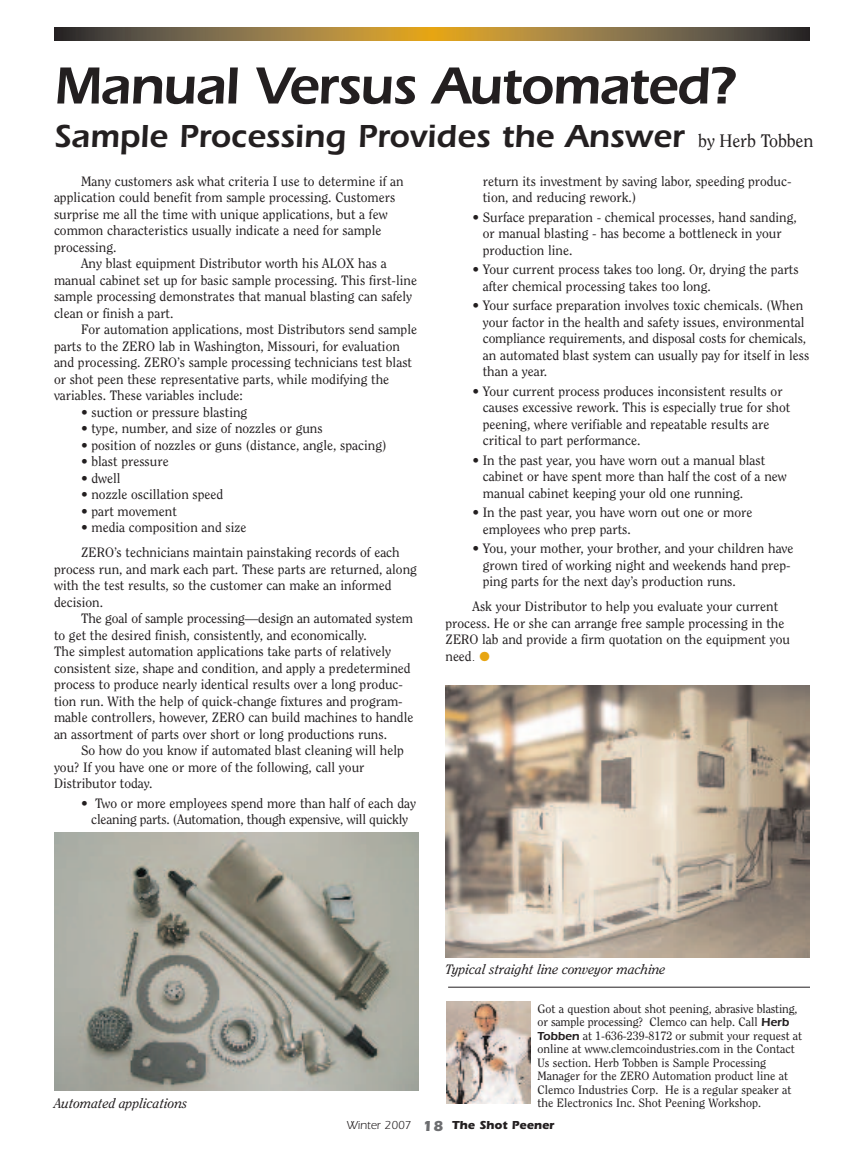
<style>
.page{position:relative;width:864px;height:1161px;background:#fff}
.page>*{position:absolute;margin:0;border:0;box-sizing:border-box;transform-origin:0 0}
.t1{font:600 54px "Itc Eras";letter-spacing:-.025em;color:#231f20}
.t2{font:600 33px "Itc Eras";color:#231f20}
.t3{font:13.5px/16.5px "Clearface";color:#231f20}
.t4{font:13.5px/16.5px "Clearface";letter-spacing:-.02em;color:#231f20;text-align:center}
.t5{font:italic 13.5px "Clearface";color:#231f20}
.t6{font:12px/13.5px "Clearface";color:#231f20}
.t7{font:700 12px "Itc Eras";color:#231f20}
.s1{font-family:"Clearface";font-weight:400;font-size:18px}
.s2{font-family:"Itc Eras";font-size:13.2px}
.s3{color:#e7a512}
.s4{font-family:"Itc Eras";font-weight:600}
.s5{font-weight:400}
.s6{font-size:15px;color:#6c6d70}
</style>
<div class="page">
<div style="left:333px;top:27px;width:198px;height:13px;background:#b79041"></div>
<div style="left:340px;top:27px;width:184px;height:13px;background:#bb923f"></div>
<div style="left:349px;top:27px;width:166px;height:13px;background:#bf943c"></div>
<div style="left:357px;top:27px;width:150px;height:13px;background:#c39639"></div>
<div style="left:366px;top:27px;width:132px;height:13px;background:#c79836"></div>
<div style="left:373px;top:27px;width:118px;height:13px;background:#cb9a33"></div>
<div style="left:382px;top:27px;width:100px;height:13px;background:#cf9c30"></div>
<div style="left:389px;top:27px;width:86px;height:13px;background:#d39e2c"></div>
<div style="left:394px;top:27px;width:76px;height:13px;background:#d49d28"></div>
<div style="left:400px;top:27px;width:64px;height:13px;background:#d79f24"></div>
<div style="left:405px;top:27px;width:54px;height:13px;background:#daa120"></div>
<div style="left:413px;top:27px;width:38px;height:13px;background:#dea21f"></div>
<div style="left:417px;top:27px;width:30px;height:13px;background:#e0a31b"></div>
<div style="left:422px;top:27px;width:20px;height:13px;background:#e3a417"></div>
<div style="left:429px;top:27px;width:6px;height:13px;background:#e6a513"></div>
<hr style="left:448px;top:987px;width:362px;height:1px;background:#231f20">
<svg style="left:447px;top:1103px;width:83px;height:1px"></svg>
<img style="left:447px;top:1001px;width:83px;height:102px">
<img style="left:54px;top:833px;width:364px;height:258px">
<img style="left:446px;top:685px;width:364px;height:273px">
<h1 class="t1" style="left:54px;top:67px;width:684px">Manual Versus Automated?</h1>
<h2 class="t2" style="left:54px;top:125px;width:761px">Sample Processing Provides the Answer <span class="s1">by Herb Tobben</span></h2>
<p class="t3" style="left:54px;top:174px;width:351px;text-indent:27px">Many customers ask what criteria I use to determine if an application could benefit from sample processing. Customers surprise me all the time with unique applications, but a few common characteristics usually indicate a need for sample processing.</p>
<p class="t3" style="left:54px;top:256px;width:365px;text-indent:27px">Any blast equipment Distributor worth his ALOX has a manual cabinet set up for basic sample processing. This first-line sample processing demonstrates that manual blasting can safely clean or finish a part.</p>
<p class="t3" style="left:54px;top:322px;width:365px;text-indent:27px">For automation applications, most Distributors send sample parts to the ZERO lab in Washington, Missouri, for evaluation and processing. ZERO’s sample processing technicians test blast or shot peen these representative parts, while modifying the variables. These variables include:</p>
<p class="t3" style="left:81px;top:405px;width:168px">• suction or pressure blasting</p>
<p class="t3" style="left:81px;top:421px;width:243px">• type, number, and size of nozzles or guns</p>
<p class="t3" style="left:81px;top:438px;width:307px">• position of nozzles or guns (distance, angle, spacing)</p>
<p class="t3" style="left:81px;top:454px;width:89px">• blast pressure</p>
<p class="t3" style="left:81px;top:471px;width:41px">• dwell</p>
<p class="t3" style="left:81px;top:487px;width:144px">• nozzle oscillation speed</p>
<p class="t3" style="left:81px;top:504px;width:97px">• part movement</p>
<p class="t3" style="left:81px;top:516px;width:320px;line-height:24.8px">• media composition and size<br>ZERO’s technicians maintain painstaking records of each</p>
<p class="t3" style="left:54px;top:561px;width:364px">process run, and mark each part. These parts are returned, along with the test results, so the customer can make an informed decision.</p>
<p class="t3" style="left:54px;top:611px;width:361px;text-indent:27px">The goal of sample processing—design an automated system to get the desired finish, consistently, and economically.<br>The simplest automation applications take parts of relatively consistent size, shape and condition, and apply a predetermined process to produce nearly identical results over a long produc&shy;tion run. With the help of quick-change fixtures and program&shy;mable controllers, however, ZERO can build machines to handle an assortment of parts over short or long productions runs.</p>
<p class="t3" style="left:54px;top:743px;width:351px;text-indent:27px">So how do you know if automated blast cleaning will help you? If you have one or more of the following, call your<br>Distributor today.</p>
<p class="t4" style="left:81px;top:795px;width:337px">• Two or more employees spend more than half of each day cleaning parts. (Automation, though expensive, will quickly</p>
<p class="t3" style="left:483px;top:174px;width:310px">return its investment by saving labor, speeding produc&shy;tion, and reducing rework.)</p>
<p class="t3" style="left:483px;top:210px;width:315px;text-indent:-10px">• Surface preparation - chemical processes, hand sanding, or manual blasting - has become a bottleneck in your production line.</p>
<p class="t3" style="left:483px;top:262px;width:317px;text-indent:-10px">• Your current process takes too long. Or, drying the parts after chemical processing takes too long.</p>
<p class="t3" style="left:483px;top:298px;width:328px;text-indent:-10px">• Your surface preparation involves toxic chemicals. (When your factor in the health and safety issues, environmental compliance requirements, and disposal costs for chemicals, an automated blast system can usually pay for itself in less than a year.</p>
<p class="t3" style="left:483px;top:384px;width:309px;text-indent:-10px">• Your current process produces inconsistent results or causes excessive rework. This is especially true for shot peening, where verifiable and repeatable results are critical to part performance.</p>
<p class="t3" style="left:483px;top:453px;width:306px;text-indent:-10px">• In the past year, you have worn out a manual blast cabinet or have spent more than half the cost of a new manual cabinet keeping your old one running.</p>
<p class="t3" style="left:483px;top:505px;width:271px;text-indent:-10px">• In the past year, you have worn out one or more employees who prep parts.</p>
<p class="t3" style="left:483px;top:541px;width:312px;text-indent:-10px">• You, your mother, your brother, and your children have grown tired of working night and weekends hand prep&shy;ping parts for the next day’s production runs.</p>
<p class="t3" style="left:445px;top:599px;width:346px;text-indent:27px">Ask your Distributor to help you evaluate your current process. He or she can arrange free sample processing in the ZERO lab and provide a firm quotation on the equipment you need<span class="s2">.</span> <span class="s3">●</span></p>
<p class="t5" style="left:54px;top:1098px;width:135px">Automated applications</p>
<p class="t5" style="left:446px;top:964px;width:222px">Typical straight line conveyor machine</p>
<p class="t6" style="left:538px;top:1002px;width:266px">Got a question about shot peening, abrasive blasting, or sample processing? Clemco can help. Call <span class="s4">Herb Tobben</span> at 1-636-239-8172 or submit your request at online at www.clemcoindustries.com in the Contact Us section. Herb Tobben is Sample Processing Manager for the ZERO Automation product line at Clemco Industries Corp. He is a regular speaker at the Electronics Inc. Shot Peening Workshop.</p>
<p class="t7" style="left:347px;top:1120px;width:209px"><span class="s5">Winter 2007</span> <span class="s6">18</span> The Shot Peener</p>
</div>
